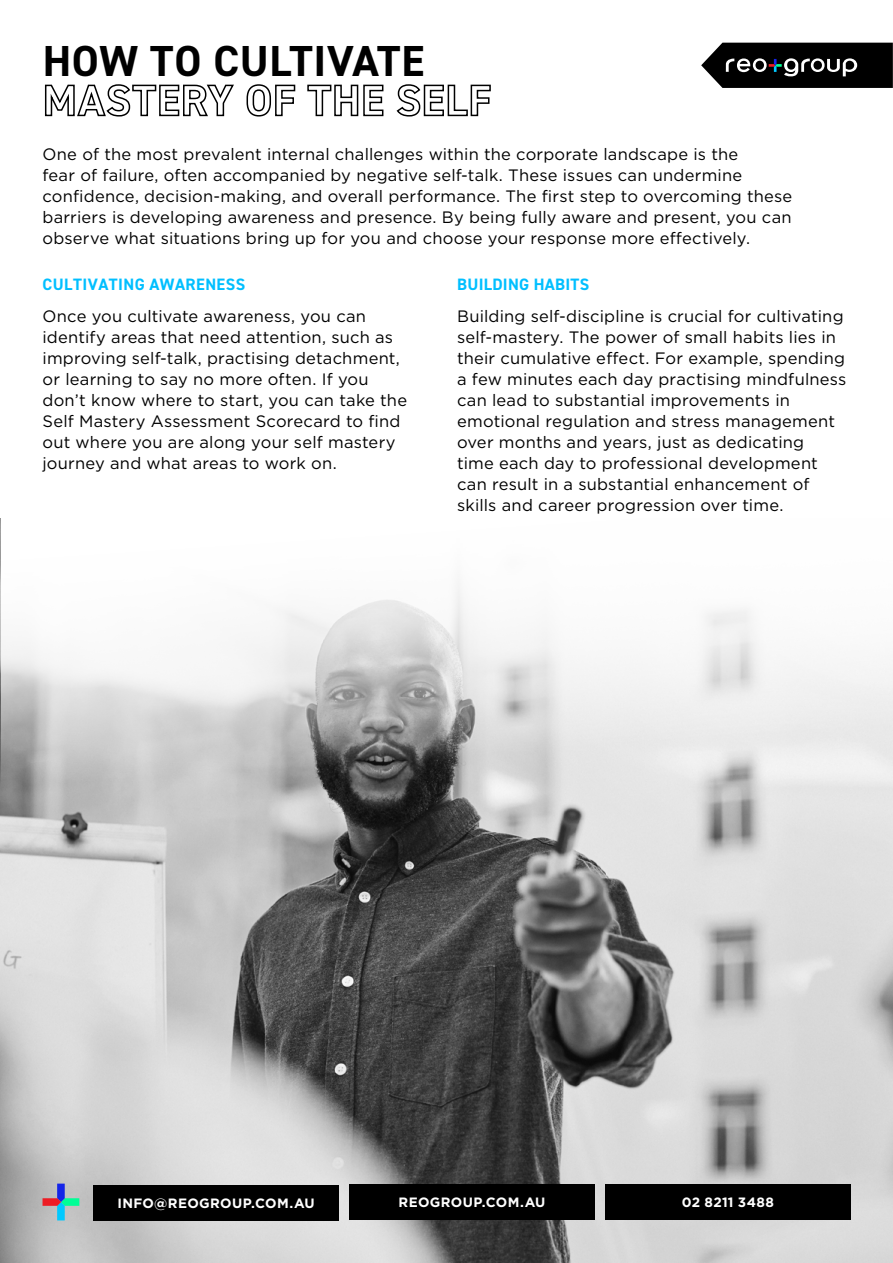
<style>
.page{position:relative;width:893px;height:1263px;background:#fff}
.page>*{position:absolute;margin:0;border:0;box-sizing:border-box;transform-origin:0 0}
.t1{font:700 43.5px/39px "DIN2014";letter-spacing:.02em;color:#000}
.t2{font:16.5px/21px "Gotham";letter-spacing:.01em;color:#000}
.t3{font:700 16.5px "DIN2014";letter-spacing:.03em;color:#00bfff}
.t4{font:700 13.5px "Gotham";letter-spacing:.025em;color:#fff}
</style>
<div class="page">
<img style="left:0;top:519px;width:893px;height:744px">
<svg style="left:1px;top:519px;width:892px;height:505px"></svg>
<div style="left:94px;top:1184px;width:245px;height:36px;background:#000"></div>
<div style="left:349px;top:1183px;width:246px;height:36px;background:#000"></div>
<div style="left:605px;top:1183px;width:245px;height:36px;background:#000"></div>
<svg style="left:43px;top:1183px;width:36px;height:37px"></svg>
<svg style="left:701px;top:43px;width:192px;height:45px;background:#252526"></svg>
<h1 class="t1" style="left:43px;top:41px;width:450px">HOW TO CULTIVATE<br>MASTERY OF THE SELF</h1>
<p class="t2" style="left:43px;top:143px;width:751px">One of the most prevalent internal challenges within the corporate landscape is the<br>fear of failure, often accompanied by negative self-talk. These issues can undermine confidence, decision-making, and overall performance. The first step to overcoming these barriers is developing awareness and presence. By being fully aware and present, you can observe what situations bring up for you and choose your response more effectively.</p>
<p class="t3" style="left:43px;top:274px;width:204px">CULTIVATING AWARENESS</p>
<p class="t2" style="left:43px;top:305px;width:366px">Once you cultivate awareness, you can identify areas that need attention, such as improving self-talk, practising detachment, or learning to say no more often. If you don’t know where to start, you can take the Self Mastery Assessment Scorecard to find out where you are along your self mastery journey and what areas to work on.</p>
<p class="t3" style="left:457px;top:274px;width:133px">BUILDING HABITS</p>
<p class="t2" style="left:457px;top:305px;width:391px">Building self-discipline is crucial for cultivating self-mastery. The power of small habits lies in their cumulative effect. For example, spending a few minutes each day practising mindfulness can lead to substantial improvements in emotional regulation and stress management over months and years, just as dedicating<br>time each day to professional development can result in a substantial enhancement of skills and career progression over time.</p>
<p class="t4" style="left:117px;top:1194px;width:199px">INFO@REOGROUP.COM.AU</p>
<p class="t4" style="left:398px;top:1193px;width:148px">REOGROUP.COM.AU</p>
<p class="t4" style="left:682px;top:1193px;width:94px">02 8211 3488</p>
</div>
